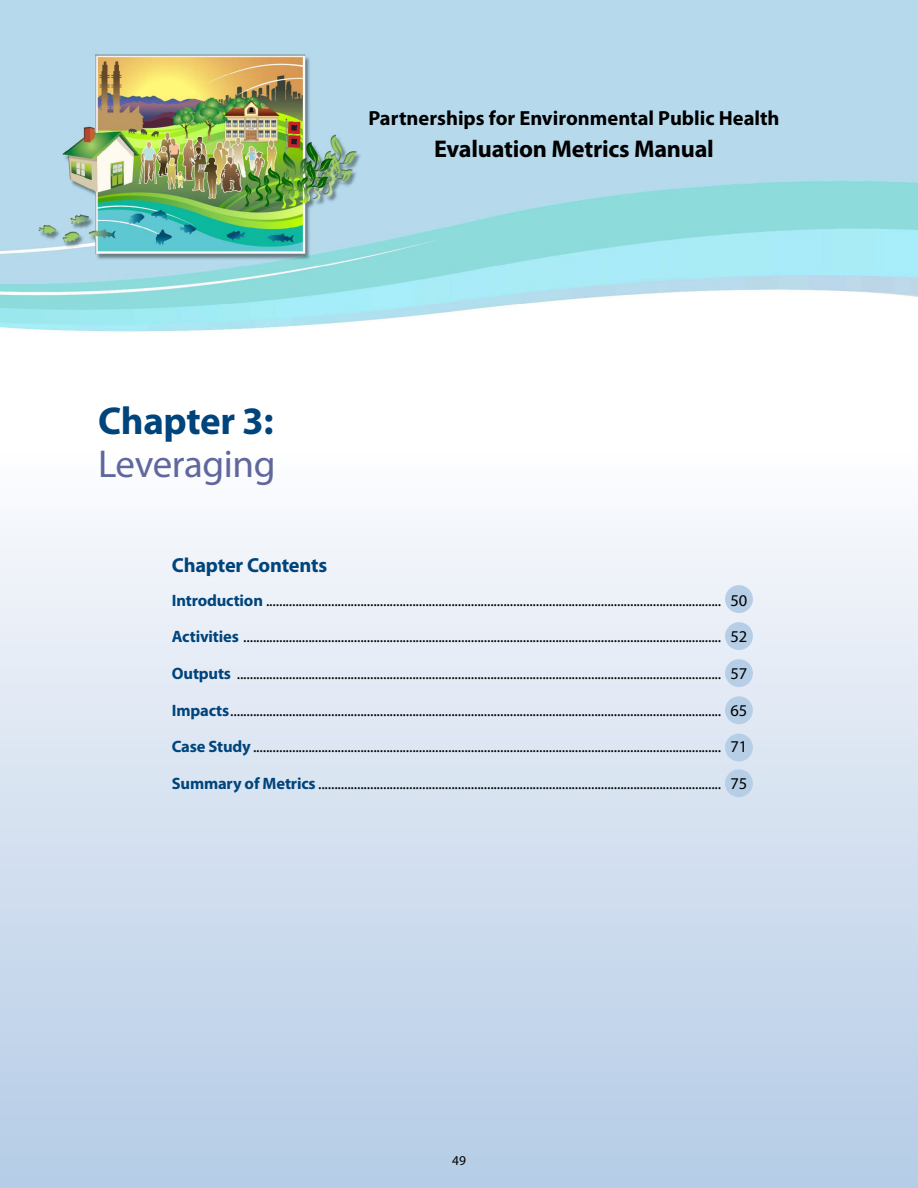
<style>
.page{position:relative;width:918px;height:1188px;background:#fff}
.page>*{position:absolute;margin:0;border:0;box-sizing:border-box;transform-origin:0 0}
.t1{font:39px "Myriad Pro";letter-spacing:-.01em;color:#60679d}
.t2{font:700 39px "Myriad Pro";letter-spacing:-.01em;color:#00447c}
.t3{font:700 24.15px "Myriad Pro";letter-spacing:-.01em;color:#000}
.t4{font:700 20.55px "Myriad Pro";color:#000}
.t5{font:700 20.4px "Myriad Pro";letter-spacing:-.01em;color:#00447c}
.t6{font:16.5px "Myriad Pro";letter-spacing:-.01em;color:#000}
.t7{font:13.5px "Myriad Pro";color:#000}
.s1{font-weight:700;color:#00447c}
</style>
<div class="page">
<div style="left:1px;top:412px;width:917px;height:776px;background:linear-gradient(to bottom,#fffeff,#b3cbe6)"></div>
<img style="left:1px;top:0;width:917px;height:332px">
<div style="left:725px;top:585px;width:28px;height:28px;background:#b7cee7;border-radius:50%"></div>
<div style="left:725px;top:622px;width:28px;height:28px;background:#b7cee7;border-radius:50%"></div>
<div style="left:725px;top:659px;width:28px;height:28px;background:#b7cee7;border-radius:50%"></div>
<div style="left:725px;top:696px;width:28px;height:28px;background:#b7cee7;border-radius:50%"></div>
<div style="left:725px;top:734px;width:28px;height:27px;background:#b7cee7;border-radius:50%"></div>
<div style="left:725px;top:769px;width:28px;height:28px;background:#b7cee7;border-radius:50%"></div>
<p class="t4" style="left:368px;top:105px;width:413px">Partnerships for Environmental Public Health</p>
<p class="t3" style="left:434px;top:133px;width:281px">Evaluation Metrics Manual</p>
<h1 class="t2" style="left:98px;top:395px;width:177px">Chapter 3:</h1>
<h1 class="t1" style="left:98px;top:440px;width:179px">Leveraging</h1>
<p class="t5" style="left:172px;top:552px;width:157px">Chapter Contents</p>
<p class="t6" style="left:172px;top:590px;width:551px"><span class="s1">Introduction</span> ............................................................................................................................................</p>
<p class="t6" style="left:172px;top:627px;width:551px"><span class="s1">Activities</span> ...................................................................................................................................................</p>
<p class="t6" style="left:172px;top:663px;width:551px"><span class="s1">Outputs</span> .....................................................................................................................................................</p>
<p class="t6" style="left:172px;top:700px;width:551px"><span class="s1">Impacts</span>.......................................................................................................................................................</p>
<p class="t6" style="left:172px;top:737px;width:551px"><span class="s1">Case Study</span> ................................................................................................................................................</p>
<p class="t6" style="left:172px;top:773px;width:551px"><span class="s1">Summary of Metrics</span> ............................................................................................................................</p>
<p class="t6" style="left:730px;top:590px;width:18px">50</p>
<p class="t6" style="left:730px;top:627px;width:18px">52</p>
<p class="t6" style="left:730px;top:663px;width:18px">57</p>
<p class="t6" style="left:730px;top:700px;width:18px">65</p>
<p class="t6" style="left:730px;top:737px;width:18px">71</p>
<p class="t6" style="left:730px;top:773px;width:18px">75</p>
<p class="t7" style="left:452px;top:1153px;width:15px">49</p>
</div>
